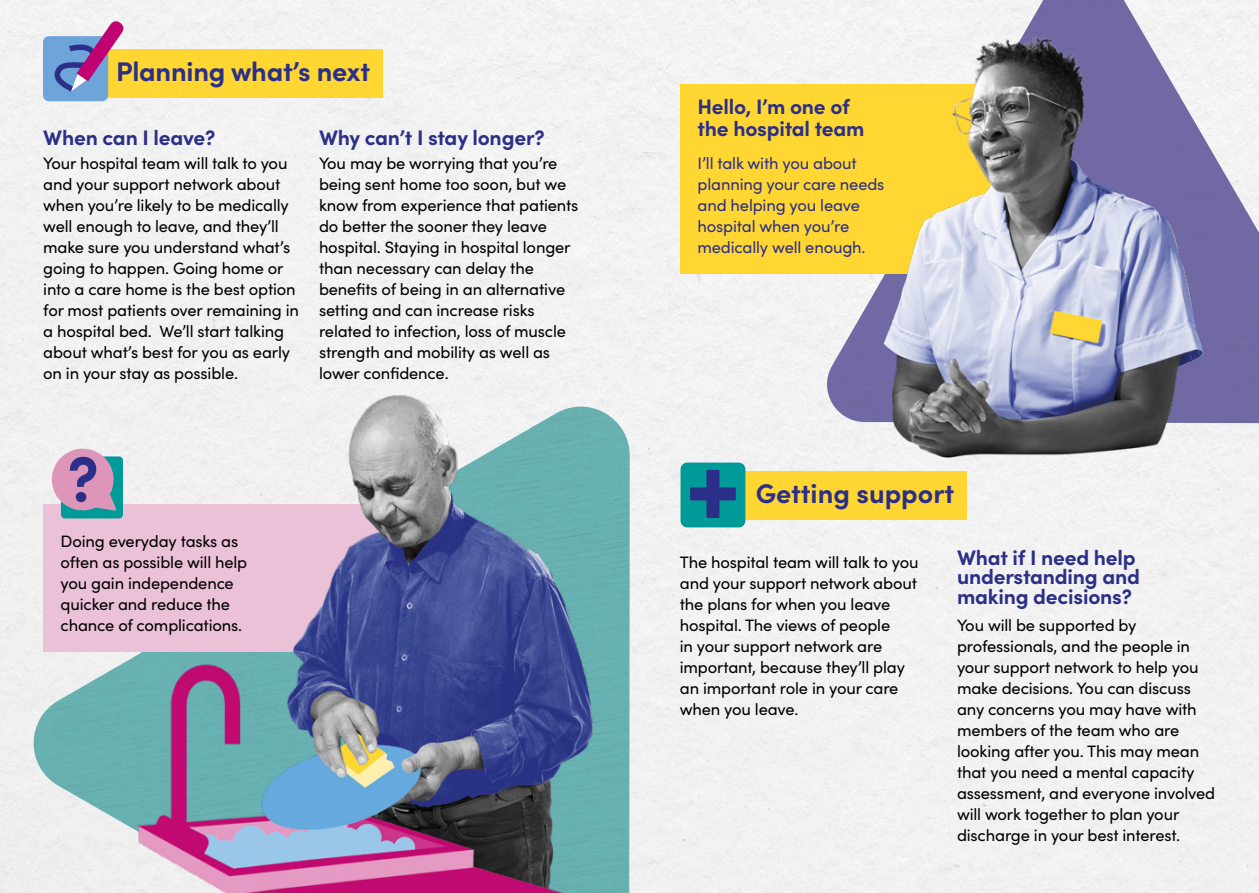
<style>
.page{position:relative;width:1259px;height:893px;background:#f2f2f2}
.page>*{position:absolute;margin:0;border:0;box-sizing:border-box;transform-origin:0 0}
.t1{font:700 27px "Sofia Pro";letter-spacing:-.01em;color:#2c2f88}
.t2{font:700 21px/19.5px "Sofia Pro";letter-spacing:-.01em;color:#2c2f88}
.t3{font:16.5px/21px "Sofia Pro";letter-spacing:-.01em;color:#000}
.t4{font:16.5px/21px "Sofia Pro";letter-spacing:-.01em;color:#2c2f88}
</style>
<div class="page">
<img style="left:25px;top:407px;width:98px;height:486px">
<img style="left:817px;top:0;width:442px;height:423px">
<div style="left:680px;top:85px;width:232px;height:189px;background:#ffd632"></div>
<div style="left:721px;top:471px;width:246px;height:48px;background:#ffd632"></div>
<img style="left:874px;top:21px;width:336px;height:490px">
<div style="left:680px;top:463px;width:65px;height:64px;background:#009a98;border-radius:7px"></div>
<div style="left:706px;top:470px;width:13px;height:48px;background:#2c2f88"></div>
<div style="left:690px;top:487px;width:46px;height:13px;background:#2c2f88"></div>
<div style="left:82px;top:49px;width:301px;height:48px;background:#ffd632"></div>
<div style="left:43px;top:36px;width:65px;height:65px;background:#6da4d9;border-radius:6px"></div>
<svg style="left:49px;top:18px;width:76px;height:78px"></svg>
<div style="left:43px;top:505px;width:395px;height:147px;background:#ebc1d8"></div>
<img style="left:123px;top:380px;width:549px;height:513px">
<div style="left:61px;top:456px;width:62px;height:62px;background:#009a98;border-radius:4px"></div>
<svg style="left:50px;top:447px;width:66px;height:65px"></svg>
<h1 class="t1" style="left:116px;top:51px;width:255px">Planning what’s next</h1>
<p class="t2" style="left:43px;top:126px;width:174px">When can I leave?</p>
<p class="t3" style="left:43px;top:151px;width:257px">Your hospital team will talk to you and your support network about when you’re likely to be medically well enough to leave, and they’ll make sure you understand what’s going to happen. Going home or into a care home is the best option for most patients over remaining in a hospital bed. We’ll start talking about what’s best for you as early on in your stay as possible.</p>
<p class="t2" style="left:319px;top:126px;width:227px">Why can’t I stay longer?</p>
<p class="t3" style="left:319px;top:151px;width:261px">You may be worrying that you’re being sent home too soon, but we know from experience that patients do better the sooner they leave hospital. Staying in hospital longer than necessary can delay the benefits of being in an alternative setting and can increase risks related to infection, loss of muscle strength and mobility as well as lower confidence.</p>
<p class="t3" style="left:61px;top:529px;width:188px">Doing everyday tasks as often as possible will help you gain independence quicker and reduce the chance of complications.</p>
<p class="t2" style="left:697px;top:93px;width:168px;line-height:22.5px">Hello, I’m one of the hospital team</p>
<p class="t4" style="left:697px;top:151px;width:188px">I’ll talk with you about planning your care needs and helping you leave hospital when you’re medically well enough.</p>
<h1 class="t1" style="left:755px;top:473px;width:200px">Getting support</h1>
<p class="t3" style="left:680px;top:550px;width:240px">The hospital team will talk to you and your support network about the plans for when you leave hospital. The views of people<br>in your support network are important, because they’ll play an important role in your care when you leave.</p>
<p class="t2" style="left:957px;top:546px;width:184px">What if I need help understanding and making decisions?</p>
<p class="t3" style="left:957px;top:613px;width:260px">You will be supported by professionals, and the people in your support network to help you make decisions. You can discuss any concerns you may have with members of the team who are looking after you. This may mean that you need a mental capacity assessment, and everyone involved will work together to plan your discharge in your best interest.</p>
</div>
